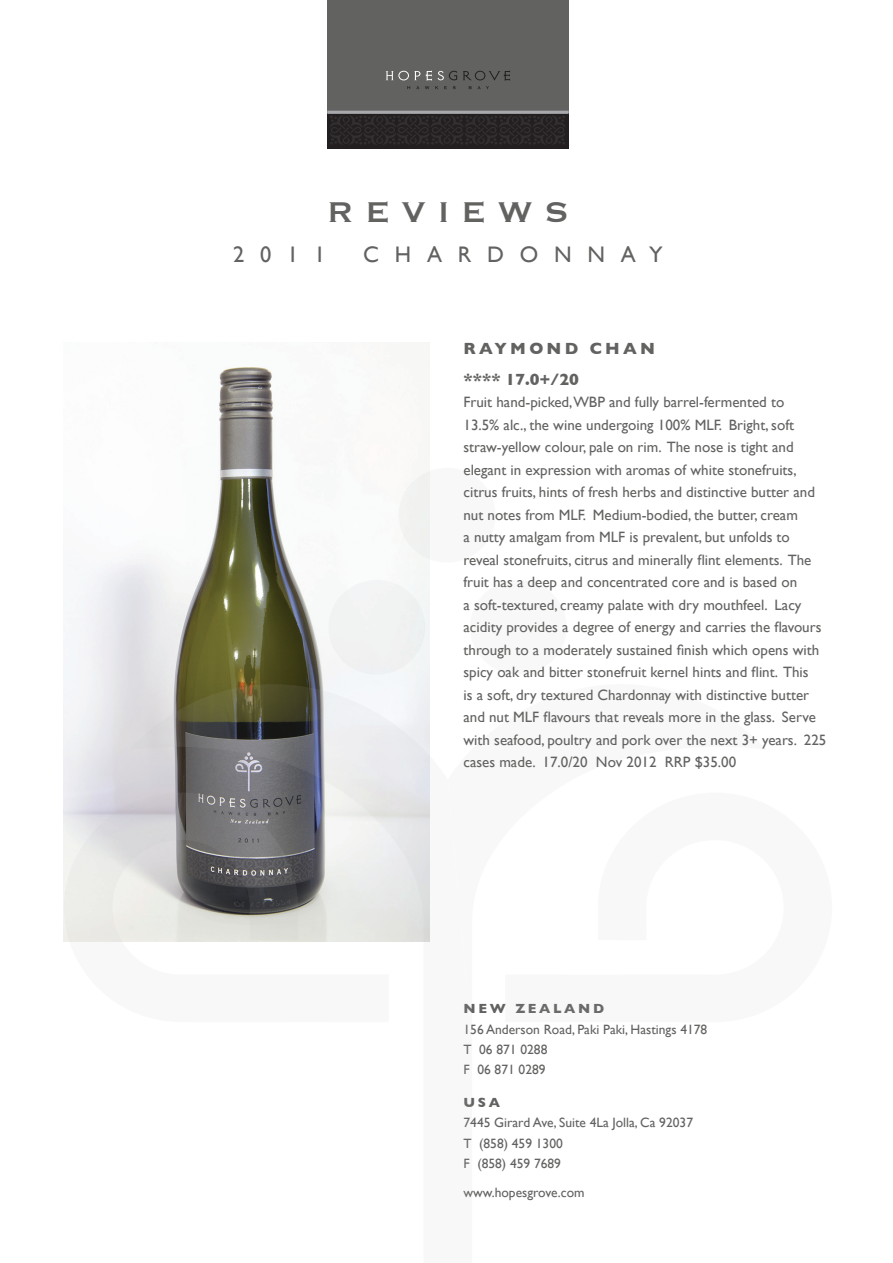
<style>
.page{position:relative;width:893px;height:1263px;background:#fff}
.page>*{position:absolute;margin:0;border:0;box-sizing:border-box;transform-origin:0 0}
.t1{font:37.5px "Copperplate";letter-spacing:.3em;color:#626260}
.t2{font:22.5px "Gill Sans";letter-spacing:.7em;color:#626260}
.t3{font:700 16.5px/31px "Gill Sans";letter-spacing:.2em;color:#626260}
.t4{font:15px/22.5px "Gill Sans";color:#626260}
.t5{font:13.5px/20.2px "Gill Sans";color:#626260}
.t6{font:700 13.5px "Gill Sans";letter-spacing:.2em;color:#626260}
</style>
<div class="page">
<div style="left:327px;top:112px;width:242px;height:36px;background:#231f20"></div>
<div style="left:327px;top:0;width:242px;height:113px;background:#626260"></div>
<hr style="left:327px;top:111px;width:242px;height:3px;background:#a8a9ad">
<svg style="left:330px;top:116px;width:235px;height:29px"></svg>
<svg style="left:386px;top:70px;width:71px;height:19px"></svg>
<svg style="left:463px;top:70px;width:47px;height:19px"></svg>
<img style="left:64px;top:367px;width:365px;height:425px">
<svg style="left:64px;top:792px;width:65px;height:150px;background:#e6e6e6"></svg>
<div style="left:394px;top:466px;width:36px;height:101px;background:#f3f4f2"></div>
<div style="left:324px;top:575px;width:106px;height:97px;background:#f1f2f2"></div>
<svg style="left:129px;top:672px;width:301px;height:270px;background:#acacaa"></svg>
<h1 class="t1" style="left:327px;top:187px;width:244px">REVIEWS</h1>
<h2 class="t2" style="left:233px;top:241px;width:94px">2011</h2>
<h2 class="t2" style="left:363px;top:241px;width:301px">CHARDONNAY</h2>
<p class="t3" style="left:463px;top:332px;width:193px">RAYMOND CHAN **** 17.0+/20</p>
<p class="t4" style="left:463px;top:391px;width:364px">Fruit hand-picked,WBP and fully barrel-fermented to<br>13.5% alc., the wine undergoing 100% MLF. Bright, soft straw-yellow colour, pale on rim. The nose is tight and elegant in expression with aromas of white stonefruits, citrus fruits, hints of fresh herbs and distinctive butter and nut notes from MLF. Medium-bodied, the butter, cream<br>a nutty amalgam from MLF is prevalent, but unfolds to reveal stonefruits, citrus and minerally flint elements. The fruit has a deep and concentrated core and is based on<br>a soft-textured, creamy palate with dry mouthfeel. Lacy acidity provides a degree of energy and carries the flavours through to a moderately sustained finish which opens with spicy oak and bitter stonefruit kernel hints and flint. This<br>is a soft, dry textured Chardonnay with distinctive butter and nut MLF flavours that reveals more in the glass. Serve with seafood, poultry and pork over the next 3+ years. 225 cases made. 17.0/20 Nov 2012 RRP $35.00</p>
<p class="t6" style="left:463px;top:1001px;width:142px">NEW ZEALAND</p>
<p class="t5" style="left:463px;top:1019px;width:245px">156 Anderson Road, Paki Paki, Hastings 4178<br>T 06 871 0288<br>F 06 871 0289</p>
<p class="t6" style="left:463px;top:1094px;width:38px">USA</p>
<p class="t5" style="left:463px;top:1112px;width:231px">7445 Girard Ave, Suite 4La Jolla, Ca 92037<br>T (858) 459 1300<br>F (858) 459 7689</p>
<p class="t5" style="left:463px;top:1182px;width:123px">www.hopesgrove.com</p>
</div>
